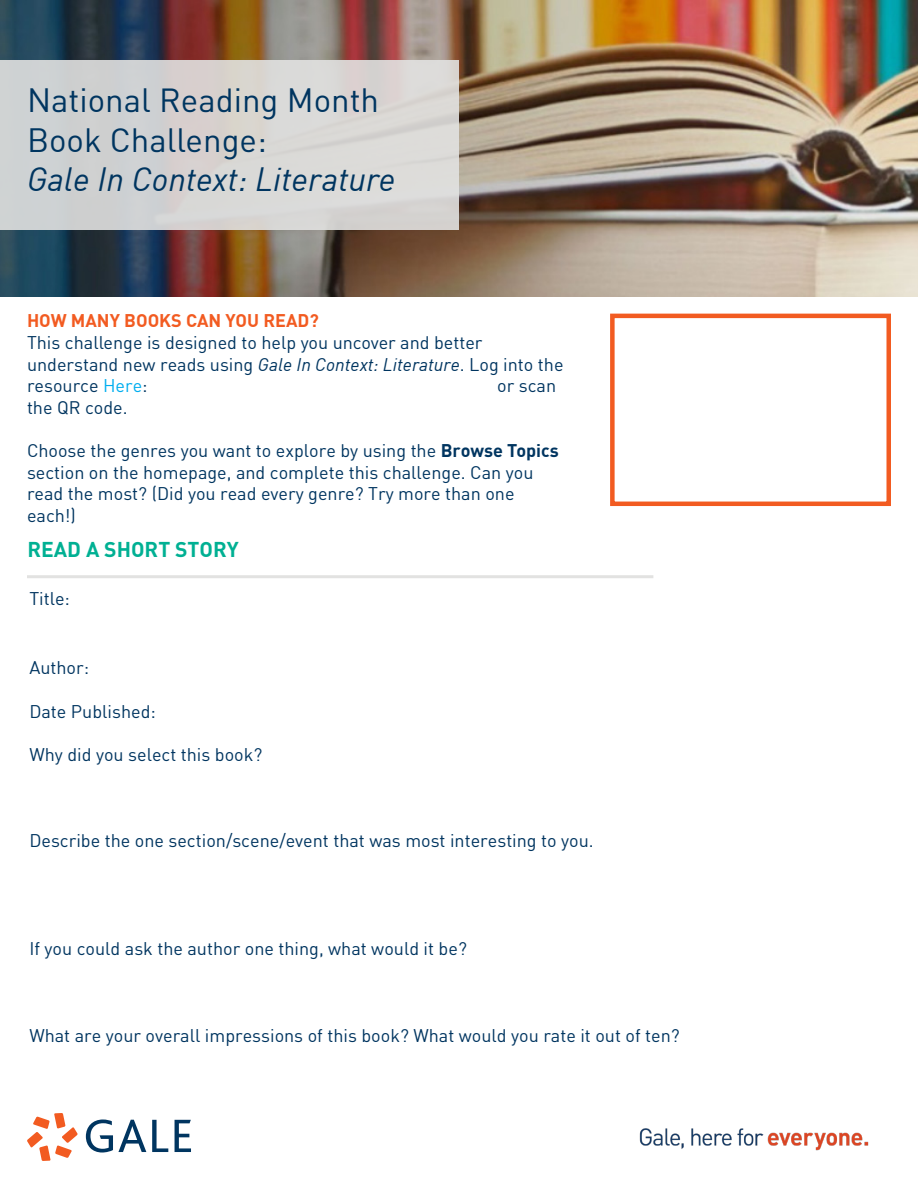
<style>
.page{position:relative;width:918px;height:1188px;background:#fff}
.page>*{position:absolute;margin:0;border:0;box-sizing:border-box;transform-origin:0 0}
.t1{font:33px/39.6px "DIN";color:#003560}
.t2{font:italic 33px "DIN";color:#003560}
.t3{font:700 21px "DIN";color:#00b093}
.t4{font:18px/21.6px "DIN";color:#003560}
.s1{font-weight:700;color:#f25b21}
.s2{font-style:italic}
.s3{color:#00aeef}
.s4{font-weight:700}
</style>
<div class="page">
<img style="left:0;top:0;width:918px;height:297px">
<div style="left:0;top:60px;width:459px;height:170px;background:#d7d2d3"></div>
<div style="left:610px;top:314px;width:281px;height:192px;border:4px solid #f25b21"></div>
<hr style="left:27px;top:575px;width:626px;height:3px;background:#e2e2e1">
<svg style="left:27px;top:1113px;width:51px;height:48px"></svg>
<svg style="left:86px;top:1120px;width:60px;height:33px"></svg>
<svg style="left:152px;top:1120px;width:16px;height:32px"></svg>
<svg style="left:175px;top:1120px;width:16px;height:32px"></svg>
<img style="left:639px;top:1128px;width:230px;height:23px">
<p class="t1" style="left:27px;top:80px;width:354px">National Reading Month<br>Book Challenge:</p>
<p class="t2" style="left:27px;top:159px;width:370px">Gale In Context: Literature</p>
<p class="t4" style="left:27px;top:310px;width:538px"><span class="s1">HOW MANY BOOKS CAN YOU READ?<br></span>This challenge is designed to help you uncover and better understand new reads using <span class="s2">Gale In Context: Literature</span>. Log into the resource <span class="s3">Here</span>:</p>
<p class="t4" style="left:497px;top:374px;width:60px">or scan</p>
<p class="t4" style="left:27px;top:396px;width:102px">the QR code.</p>
<p class="t4" style="left:27px;top:439px;width:533px">Choose the genres you want to explore by using the <span class="s4">Browse Topics </span>section on the homepage, and complete this challenge. Can you read the most? (Did you read every genre? Try more than one each!)</p>
<p class="t3" style="left:27px;top:536px;width:213px">READ A SHORT STORY</p>
<p class="t4" style="left:29px;top:588px;width:42px">Title:</p>
<p class="t4" style="left:29px;top:657px;width:61px">Author:</p>
<p class="t4" style="left:29px;top:700px;width:128px">Date Published:</p>
<p class="t4" style="left:29px;top:743px;width:235px">Why did you select this book?</p>
<p class="t4" style="left:29px;top:829px;width:566px">Describe the one section/scene/event that was most interesting to you.</p>
<p class="t4" style="left:29px;top:937px;width:439px">If you could ask the author one thing, what would it be?</p>
<p class="t4" style="left:29px;top:1024px;width:652px">What are your overall impressions of this book? What would you rate it out of ten?</p>
</div>
